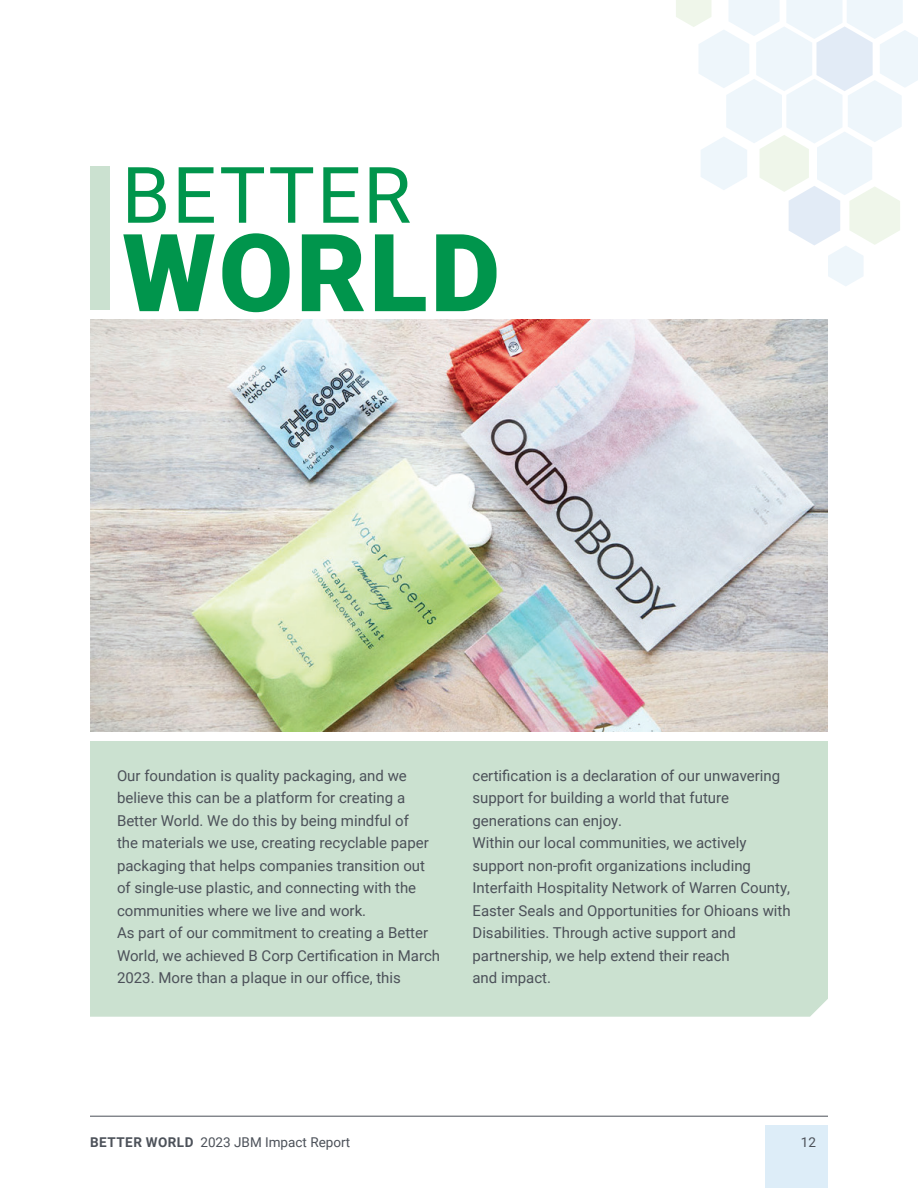
<style>
.page{position:relative;width:918px;height:1188px;background:#fff}
.page>*{position:absolute;margin:0;border:0;box-sizing:border-box;transform-origin:0 0}
.t1{font:900 108px "Roboto";letter-spacing:.025em;color:#00954c}
.t2{font:78px "Roboto";letter-spacing:.025em;color:#00954c}
.t3{font:15px/22.5px "Roboto";color:#4c5159}
.t4{font:13.5px "Roboto";color:#4c5159}
.s1{font-weight:700}
</style>
<div class="page">
<hr style="left:90px;top:1116px;width:738px;height:1px;background:#4c5159">
<div style="left:765px;top:1125px;width:63px;height:63px;background:#ddedf8"></div>
<svg style="left:676px;top:0;width:242px;height:286px"></svg>
<div style="left:90px;top:741px;width:738px;height:276px;background:#cbe1d0"></div>
<img style="left:90px;top:320px;width:738px;height:412px">
<div style="left:90px;top:166px;width:20px;height:144px;background:#cbe1d0"></div>
<h2 class="t2" style="left:122px;top:140px;width:291px">BETTER</h2>
<h1 class="t1" style="left:122px;top:197px;width:379px">WORLD</h1>
<p class="t3" style="left:117px;top:764px;width:325px">Our foundation is quality packaging, and we believe this can be a platform for creating a Better World. We do this by being mindful of<br>the materials we use, creating recyclable paper packaging that helps companies transition out of single-use plastic, and connecting with the communities where we live and work.<br>As part of our commitment to creating a Better World, we achieved B Corp Certification in March 2023. More than a plaque in our office, this</p>
<p class="t3" style="left:472px;top:764px;width:320px">certification is a declaration of our unwavering support for building a world that future generations can enjoy.<br>Within our local communities, we actively support non-profit organizations including Interfaith Hospitality Network of Warren County, Easter Seals and Opportunities for Ohioans with Disabilities. Through active support and partnership, we help extend their reach<br>and impact.</p>
<p class="t4" style="left:90px;top:1132px;width:262px"><span class="s1">BETTER WORLD</span> 2023 JBM Impact Report</p>
<p class="t4" style="left:801px;top:1132px;width:17px">12</p>
</div>
